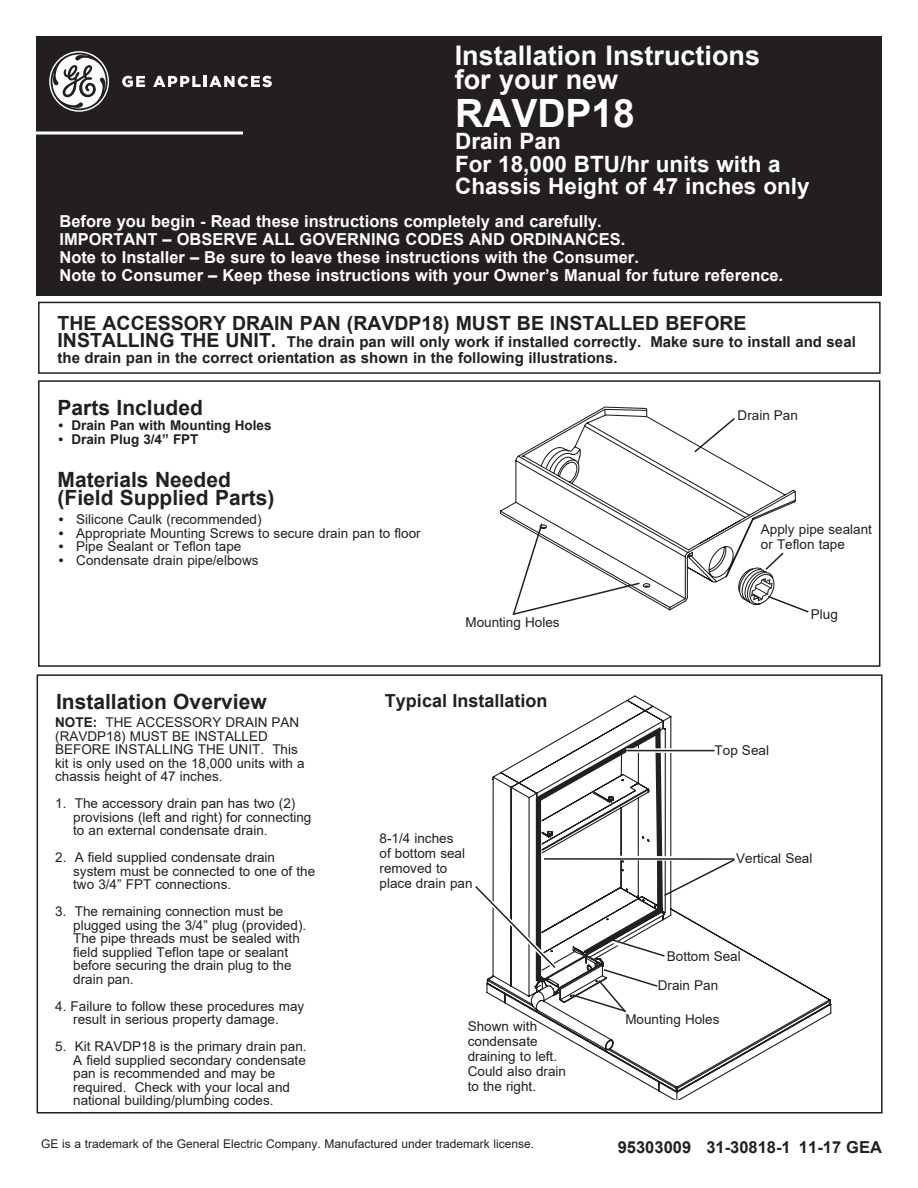
<style>
.page{position:relative;width:918px;height:1188px;background:#fff}
.page>*{position:absolute;margin:0;border:0;box-sizing:border-box;transform-origin:0 0}
.t1{font:700 39px "Arial";color:#fff}
.t2{font:700 27px "Arial";color:#fff}
.t3{font:700 22.5px/22.5px "Arial";color:#fff}
.t4{font:700 21px/18px "Arial";color:#231f20}
.t5{font:700 19.5px "Arial";color:#231f20}
.t6{font:700 18px "Arial";color:#231f20}
.t7{font:700 16.5px/18px "Arial";color:#fff}
.t8{font:700 16.5px "Arial";color:#231f20}
.t9{font:700 15px/16.5px "Arial";color:#231f20}
.t10{font:13.5px/13.5px "Arial";color:#231f20}
.t11{font:700 13.5px "Arial";color:#231f20}
.t12{font:12px "Arial";color:#231f20}
.s1{font-style:italic}
.s2{font-size:19.5px}
.s3{font-weight:700;font-style:italic}
.s4{font-weight:700}
</style>
<div class="page">
<div style="left:36px;top:36px;width:846px;height:259px;background:#231f20"></div>
<hr style="left:18px;top:132px;width:225px;height:3px;background:#fff">
<svg style="left:49px;top:51px;width:60px;height:61px"></svg>
<svg style="left:122px;top:76px;width:23px;height:11px"></svg>
<svg style="left:153px;top:76px;width:119px;height:11px"></svg>
<div style="left:38px;top:380px;width:842px;height:287px;border:2px solid #231f20"></div>
<div style="left:37px;top:674px;width:846px;height:440px;border:2px solid #231f20"></div>
<div style="left:38px;top:302px;width:843px;height:72px;border:2px solid #231f20"></div>
<svg style="left:500px;top:407px;width:296px;height:203px"></svg>
<svg style="left:604px;top:409px;width:44px;height:9px"></svg>
<svg style="left:693px;top:416px;width:44px;height:38px"></svg>
<svg style="left:737px;top:551px;width:72px;height:62px"></svg>
<svg style="left:511px;top:522px;width:130px;height:93px"></svg>
<svg style="left:523px;top:695px;width:308px;height:405px"></svg>
<svg style="left:475px;top:723px;width:264px;height:291px"></svg>
<svg style="left:626px;top:748px;width:89px;height:5px"></svg>
<hr style="left:626px;top:750px;width:89px;height:1px;background:#231f20">
<p class="t2" style="left:455px;top:36px;width:307px">Installation Instructions</p>
<p class="t2" style="left:455px;top:60px;width:165px">for your new</p>
<p class="t1" style="left:455px;top:85px;width:181px">RAVDP18</p>
<p class="t3" style="left:455px;top:130px;width:107px">Drain Pan</p>
<p class="t3" style="left:455px;top:153px;width:356px">For 18,000 BTU/hr units with a<br>Chassis Height of 47 inches only</p>
<p class="t7" style="left:59px;top:212px;width:544px">Before you begin - Read these instructions completely and carefully.</p>
<p class="t7" style="left:59px;top:230px;width:726px">IMPORTANT – OBSERVE ALL GOVERNING CODES AND ORDINANCES.<br>Note to Installer – Be sure to leave these instructions with the Consumer.<br>Note to Consumer – Keep these instructions with your Owner’s Manual for future reference<span class="s1">.</span></p>
<p class="t5" style="left:58px;top:310px;width:691px">THE ACCESSORY DRAIN PAN (RAVDP18) MUST BE INSTALLED BEFORE</p>
<p class="t9" style="left:58px;top:333px;width:800px"><span class="s2">INSTALLING THE UNIT.</span> The drain pan will only work if installed correctly. Make sure to install and seal the drain pan in the correct orientation as shown in the following illustrations.</p>
<p class="t4" style="left:58px;top:399px;width:147px">Parts Included</p>
<p class="t11" style="left:58px;top:416px;width:215px">• Drain Pan with Mounting Holes</p>
<p class="t11" style="left:58px;top:430px;width:142px">• Drain Plug 3/4” FPT</p>
<p class="t4" style="left:58px;top:471px;width:219px">Materials Needed (Field Supplied Parts)</p>
<p class="t10" style="left:58px;top:513px;width:205px"><span class="s3">•</span> Silicone Caulk (recommended)</p>
<p class="t10" style="left:58px;top:526px;width:364px"><span class="s3">•</span> Appropriate Mounting Screws to secure drain pan to floor</p>
<p class="t10" style="left:58px;top:540px;width:185px"><span class="s3">•</span> Pipe Sealant or Teflon tape</p>
<p class="t10" style="left:58px;top:553px;width:202px"><span class="s3">•</span> Condensate drain pipe/elbows</p>
<p class="t10" style="left:465px;top:615px;width:96px">Mounting Holes</p>
<p class="t4" style="left:56px;top:693px;width:212px">Installation Overview</p>
<p class="t10" style="left:55px;top:715px;width:251px"><span class="s4">NOTE:</span> THE ACCESSORY DRAIN PAN (RAVDP18) MUST BE INSTALLED<br>BEFORE INSTALLING THE UNIT. This kit is only used on the 18,000 units with a chassis height of 47 inches.</p>
<p class="t10" style="left:73px;top:796px;width:240px;text-indent:-18px">1. The accessory drain pan has two (2) provisions (left and right) for connecting to an external condensate drain.</p>
<p class="t10" style="left:73px;top:850px;width:244px;text-indent:-18px">2. A field supplied condensate drain system must be connected to one of the two 3/4” FPT connections.</p>
<p class="t10" style="left:73px;top:904px;width:235px;text-indent:-18px">3. The remaining connection must be plugged using the 3/4” plug (provided).<br>The pipe threads must be sealed with field supplied Teflon tape or sealant before securing the drain plug to the drain pan.</p>
<p class="t10" style="left:55px;top:999px;width:251px;text-align:center">4. Failure to follow these procedures may result in serious property damage.</p>
<p class="t10" style="left:73px;top:1039px;width:235px;text-indent:-18px">5. Kit RAVDP18 is the primary drain pan.<br>A field supplied secondary condensate pan is recommended and may be required. Check with your local and national building/plumbing codes.</p>
<p class="t6" style="left:385px;top:688px;width:164px">Typical Installation</p>
<p class="t10" style="left:380px;top:831px;width:95px;line-height:15px">8-1/4 inches<br>of bottom seal removed to place drain pan</p>
<p class="t10" style="left:468px;top:1019px;width:100px;line-height:15px">Shown with condensate draining to left.<br>Could also drain to the right.</p>
<p class="t10" style="left:738px;top:409px;width:62px">Drain Pan</p>
<p class="t10" style="left:761px;top:521px;width:113px;line-height:15px">Apply pipe sealant or Teflon tape</p>
<p class="t10" style="left:811px;top:608px;width:29px">Plug</p>
<p class="t10" style="left:715px;top:743px;width:56px">Top Seal</p>
<p class="t10" style="left:736px;top:851px;width:78px">Vertical Seal</p>
<p class="t10" style="left:667px;top:950px;width:75px">Bottom Seal</p>
<p class="t10" style="left:658px;top:978px;width:62px">Drain Pan</p>
<p class="t10" style="left:625px;top:1013px;width:96px">Mounting Holes</p>
<p class="t12" style="left:41px;top:1136px;width:494px">GE is a trademark of the General Electric Company. Manufactured under trademark license.</p>
<p class="t8" style="left:618px;top:1136px;width:266px">95303009 31-30818-1 11-17 GEA</p>
</div>
